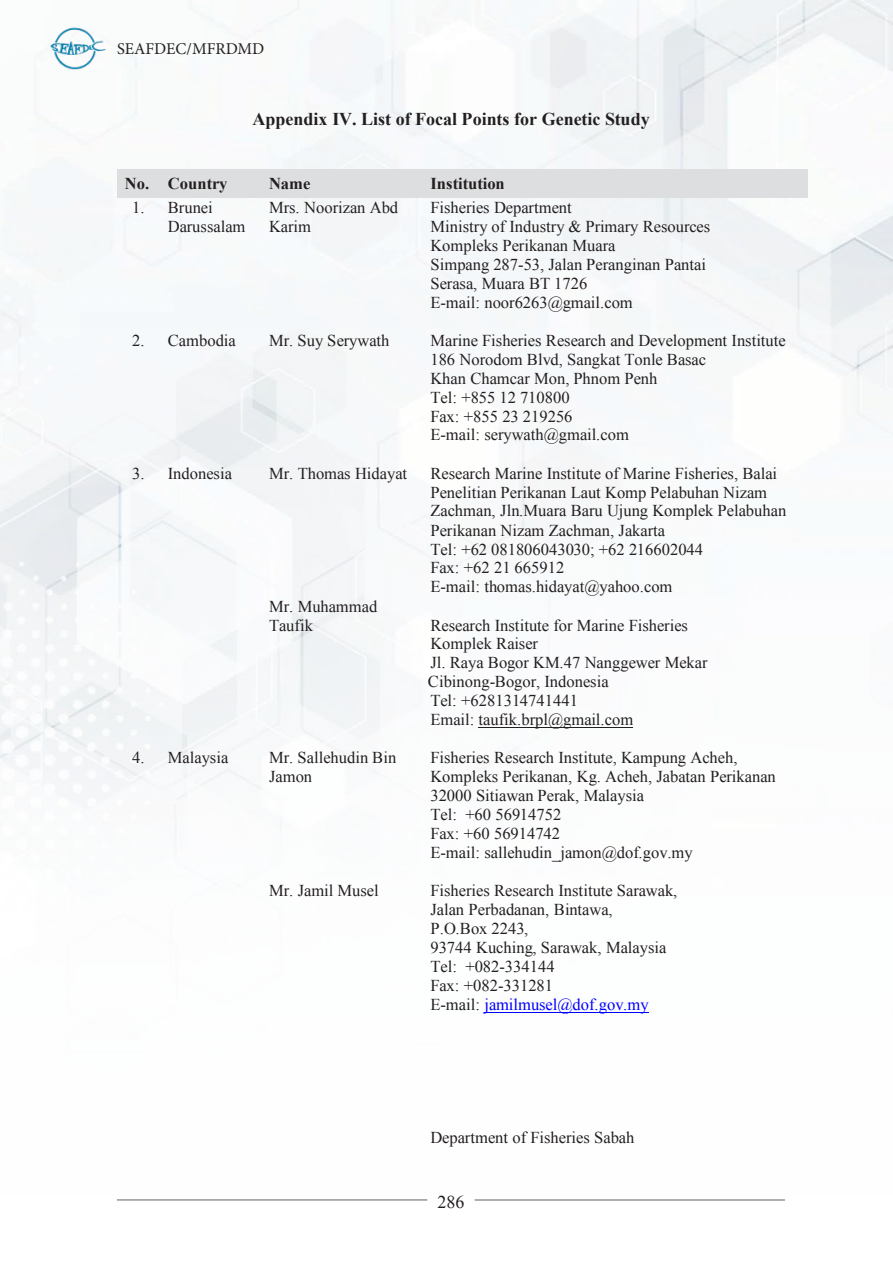
<style>
.page{position:relative;width:893px;height:1263px;background:#fff}
.page>*{position:absolute;margin:0;border:0;box-sizing:border-box;transform-origin:0 0}
.t1{font:700 18px "Times New Roman";color:#231f20}
.t2{font:18px "Times New Roman";color:#231f20}
.t3{font:16.5px/19px "Times New Roman";color:#231f20}
.t4{font:700 16.5px "Times New Roman";color:#231f20}
.t5{font:16.5px "Minion Pro";color:#231f20}
.s1{color:#00f}
</style>
<div class="page">
<img style="left:0;top:0;width:893px;height:829px">
<hr style="left:117px;top:1199px;width:310px;height:2px;background:#949699">
<hr style="left:475px;top:1199px;width:310px;height:2px;background:#949699">
<div style="left:117px;top:169px;width:43px;height:28px;background:#dddedf"></div>
<div style="left:160px;top:169px;width:101px;height:28px;background:#dddedf"></div>
<div style="left:261px;top:169px;width:161px;height:28px;background:#dddedf"></div>
<div style="left:422px;top:169px;width:386px;height:28px;background:#dddedf"></div>
<hr style="left:479px;top:727px;width:154px;height:1px;background:#231f20">
<hr style="left:484px;top:1012px;width:165px;height:1px;background:#00f">
<img style="left:50px;top:26px;width:56px;height:44px">
<p class="t5" style="left:117px;top:38px;width:149px">SEAFDEC/MFRDMD</p>
<p class="t1" style="left:252px;top:106px;width:399px">Appendix IV. List of Focal Points for Genetic Study</p>
<p class="t4" style="left:125px;top:172px;width:104px">No. Country</p>
<p class="t4" style="left:269px;top:172px;width:43px">Name</p>
<p class="t4" style="left:430px;top:172px;width:76px">Institution</p>
<p class="t3" style="left:168px;top:198px;width:79px;text-indent:-36px">1. Brunei<br>Darussalam</p>
<p class="t3" style="left:269px;top:198px;width:131px">Mrs. Noorizan Abd<br>Karim</p>
<p class="t3" style="left:430px;top:198px;width:281px">Fisheries Department<br>Ministry of Industry &amp; Primary Resources<br>Kompleks Perikanan Muara<br>Simpang 287-53, Jalan Peranginan Pantai<br>Serasa, Muara BT 1726<br>E-mail: noor6263@gmail.com</p>
<p class="t3" style="left:132px;top:330px;width:105px">2. Cambodia</p>
<p class="t3" style="left:269px;top:330px;width:122px">Mr. Suy Serywath</p>
<p class="t3" style="left:430px;top:330px;width:357px">Marine Fisheries Research and Development Institute<br>186 Norodom Blvd, Sangkat Tonle Basac<br>Khan Chamcar Mon, Phnom Penh<br>Tel: +855 12 710800<br>Fax: +855 23 219256<br>E-mail: serywath@gmail.com</p>
<p class="t3" style="left:132px;top:463px;width:101px">3. Indonesia</p>
<p class="t3" style="left:269px;top:463px;width:140px">Mr. Thomas Hidayat</p>
<p class="t3" style="left:430px;top:463px;width:357px">Research Marine Institute of Marine Fisheries, Balai Penelitian Perikanan Laut Komp Pelabuhan Nizam Zachman, Jln.Muara Baru Ujung Komplek Pelabuhan Perikanan Nizam Zachman, Jakarta<br>Tel: +62 081806043030; +62 216602044<br>Fax: +62 21 665912<br>E-mail: thomas.hidayat@yahoo.com</p>
<p class="t3" style="left:428px;top:615px;width:281px">Research Institute for Marine Fisheries<br>Komplek Raiser<br>Jl. Raya Bogor KM.47 Nanggewer Mekar<br>Cibinong-Bogor, Indonesia<br>Tel: +6281314741441<br>Email: taufik.brpl@gmail.com</p>
<p class="t3" style="left:269px;top:596px;width:110px">Mr. Muhammad<br>Taufik</p>
<p class="t3" style="left:132px;top:748px;width:98px">4. Malaysia</p>
<p class="t3" style="left:269px;top:748px;width:129px">Mr. Sallehudin Bin<br>Jamon</p>
<p class="t3" style="left:269px;top:881px;width:111px">Mr. Jamil Musel</p>
<p class="t3" style="left:430px;top:748px;width:347px">Fisheries Research Institute, Kampung Acheh, Kompleks Perikanan, Kg. Acheh, Jabatan Perikanan 32000 Sitiawan Perak, Malaysia<br>Tel: +60 56914752<br>Fax: +60 56914742<br>E-mail: sallehudin_jamon@dof.gov.my</p>
<p class="t3" style="left:430px;top:881px;width:249px">Fisheries Research Institute Sarawak,<br>Jalan Perbadanan, Bintawa,<br>P.O.Box 2243,<br>93744 Kuching, Sarawak, Malaysia<br>Tel: +082-334144<br>Fax: +082-331281<br>E-mail: <span class="s1">jamilmusel@dof.gov.my</span></p>
<p class="t3" style="left:430px;top:1128px;width:206px">Department of Fisheries Sabah</p>
<p class="t2" style="left:438px;top:1190px;width:28px">286</p>
</div>
